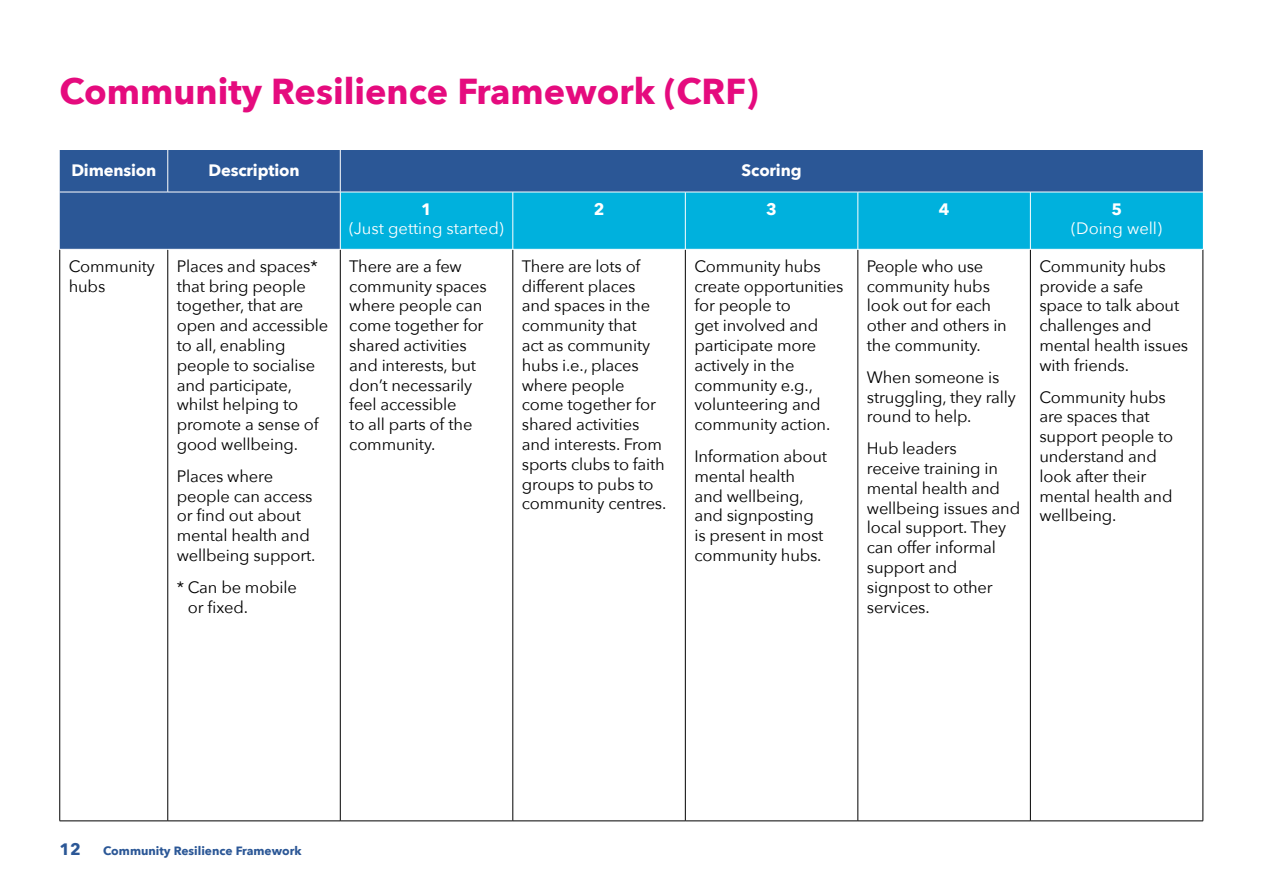
<style>
.page{position:relative;width:1263px;height:893px;background:#fff}
.page>*{position:absolute;margin:0;border:0;box-sizing:border-box;transform-origin:0 0}
.t1{font:700 36px "Avenir Next";color:#e50b7e}
.t2{font:16.5px/19.8px "Avenir Next";letter-spacing:-.01em;color:#000}
.t3{font:700 16.5px "Avenir Next";letter-spacing:-.01em;color:#fff}
.t4{font:16.5px "Avenir Next";color:#fff}
.t5{font:700 16.5px "Avenir Next";color:#2b5796}
.t6{font:700 12px "Avenir Next";color:#2b5796}
</style>
<div class="page">
<div style="left:60px;top:150px;width:1143px;height:99px;background:#2b5796"></div>
<div style="left:341px;top:193px;width:862px;height:56px;background:#00b1dd"></div>
<hr style="left:59px;top:250px;width:1px;height:571px;background:#000">
<hr style="left:167px;top:250px;width:1px;height:571px;background:#000">
<hr style="left:340px;top:250px;width:1px;height:571px;background:#000">
<hr style="left:512px;top:250px;width:1px;height:571px;background:#000">
<hr style="left:685px;top:250px;width:1px;height:571px;background:#000">
<hr style="left:857px;top:250px;width:1px;height:571px;background:#000">
<hr style="left:1030px;top:250px;width:1px;height:571px;background:#000">
<hr style="left:1202px;top:250px;width:1px;height:571px;background:#000">
<hr style="left:60px;top:821px;width:108px;height:1px;background:#000">
<hr style="left:168px;top:821px;width:172px;height:1px;background:#000">
<hr style="left:340px;top:821px;width:173px;height:1px;background:#000">
<hr style="left:513px;top:821px;width:172px;height:1px;background:#000">
<hr style="left:685px;top:821px;width:173px;height:1px;background:#000">
<hr style="left:858px;top:821px;width:172px;height:1px;background:#000">
<hr style="left:1030px;top:821px;width:173px;height:1px;background:#000">
<hr style="left:167px;top:150px;width:1px;height:42px;background:#fff">
<hr style="left:340px;top:150px;width:1px;height:42px;background:#fff">
<hr style="left:60px;top:192px;width:108px;height:1px;background:#fff">
<hr style="left:168px;top:192px;width:172px;height:1px;background:#fff">
<hr style="left:340px;top:192px;width:173px;height:1px;background:#fff">
<hr style="left:340px;top:192px;width:1px;height:57px;background:#fff">
<hr style="left:513px;top:192px;width:172px;height:1px;background:#fff">
<hr style="left:512px;top:192px;width:1px;height:57px;background:#fff">
<hr style="left:685px;top:192px;width:173px;height:1px;background:#fff">
<hr style="left:685px;top:192px;width:1px;height:57px;background:#fff">
<hr style="left:858px;top:192px;width:172px;height:1px;background:#fff">
<hr style="left:857px;top:192px;width:1px;height:57px;background:#fff">
<hr style="left:1030px;top:192px;width:173px;height:1px;background:#fff">
<hr style="left:1030px;top:192px;width:1px;height:57px;background:#fff">
<h1 class="t1" style="left:60px;top:60px;width:700px">Community Resilience Framework (CRF)</h1>
<p class="t3" style="left:71px;top:156px;width:86px">Dimension</p>
<p class="t3" style="left:209px;top:156px;width:92px">Description</p>
<p class="t3" style="left:742px;top:156px;width:61px">Scoring</p>
<p class="t3" style="left:421px;top:194px;width:12px">1</p>
<p class="t4" style="left:349px;top:215px;width:156px">(Just getting started)</p>
<p class="t3" style="left:594px;top:194px;width:12px">2</p>
<p class="t3" style="left:766px;top:194px;width:12px">3</p>
<p class="t3" style="left:939px;top:194px;width:12px">4</p>
<p class="t3" style="left:1111px;top:194px;width:12px">5</p>
<p class="t4" style="left:1071px;top:215px;width:92px">(Doing well)</p>
<p class="t2" style="left:69px;top:255px;width:88px">Community hubs</p>
<p class="t2" style="left:177px;top:255px;width:153px">Places and spaces* that bring people together, that are open and accessible to all, enabling people to socialise and participate, whilst helping to promote a sense of good wellbeing.</p>
<p class="t2" style="left:177px;top:465px;width:140px">Places where people can access or find out about mental health and wellbeing support.</p>
<p class="t2" style="left:188px;top:576px;width:111px;text-indent:-11px">* Can be mobile or fixed.</p>
<p class="t2" style="left:349px;top:255px;width:139px">There are a few community spaces where people can come together for shared activities and interests, but don’t necessarily feel accessible<br>to all parts of the community.</p>
<p class="t2" style="left:522px;top:255px;width:146px">There are lots of different places and spaces in the community that<br>act as community hubs i.e., places where people come together for shared activities and interests. From sports clubs to faith groups to pubs to community centres.</p>
<p class="t2" style="left:694px;top:255px;width:151px">Community hubs create opportunities for people to<br>get involved and participate more actively in the community e.g., volunteering and community action.</p>
<p class="t2" style="left:694px;top:446px;width:134px">Information about mental health and wellbeing, and signposting is present in most community hubs.</p>
<p class="t2" style="left:867px;top:255px;width:141px">People who use community hubs look out for each other and others in the community.</p>
<p class="t2" style="left:867px;top:366px;width:151px">When someone is struggling, they rally round to help.</p>
<p class="t2" style="left:867px;top:438px;width:155px">Hub leaders<br>receive training in mental health and wellbeing issues and local support. They can offer informal support and signpost to other services.</p>
<p class="t2" style="left:1039px;top:255px;width:150px">Community hubs provide a safe space to talk about challenges and mental health issues with friends.</p>
<p class="t2" style="left:1039px;top:386px;width:135px">Community hubs are spaces that support people to understand and look after their mental health and wellbeing.</p>
<p class="t5" style="left:60px;top:835px;width:23px">12</p>
<p class="t6" style="left:103px;top:840px;width:200px">Community Resilience Framework</p>
</div>
